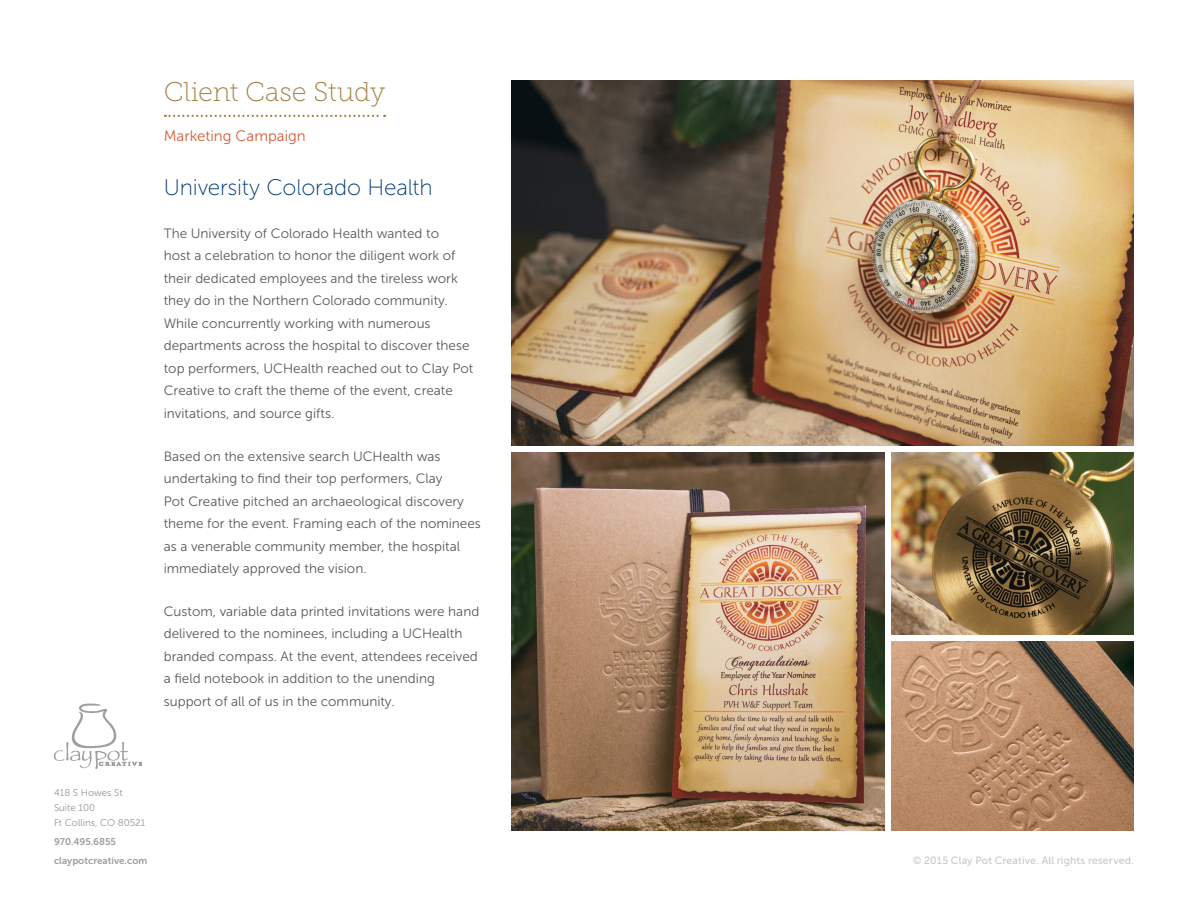
<style>
.page{position:relative;width:1188px;height:918px;background:#fff}
.page>*{position:absolute;margin:0;border:0;box-sizing:border-box;transform-origin:0 0}
.t1{font:27px "Museo Slab 100";letter-spacing:-.005em;color:#a28448}
.t2{font:22.5px "Museo Sans 100";letter-spacing:-.005em;color:#003974}
.t3{font:15px "Museo Sans 300";color:#d05d38}
.t4{font:13.5px/22.5px "Museo Sans 300";color:#58595b}
.t5{font:10.5px "Museo Sans 500";letter-spacing:.01em;color:#c7c8ca}
.t6{font:9.75px/15px "Museo Sans 300";color:#939598}
.t7{font:9.75px/19.2px "Museo Sans 700";color:#9d9fa2}
</style>
<div class="page">
<svg style="left:54px;top:704px;width:88px;height:65px"></svg>
<svg style="left:165px;top:115px;width:220px;height:2px"></svg>
<img style="left:512px;top:81px;width:622px;height:365px">
<img style="left:892px;top:452px;width:242px;height:183px">
<img style="left:892px;top:642px;width:242px;height:189px">
<img style="left:512px;top:452px;width:372px;height:379px">
<h1 class="t1" style="left:164px;top:77px;width:223px">Client Case Study</h1>
<p class="t3" style="left:164px;top:128px;width:144px">Marketing Campaign</p>
<h2 class="t2" style="left:164px;top:175px;width:270px">University Colorado Health</h2>
<p class="t4" style="left:164px;top:222px;width:311px">The University of Colorado Health wanted to<br>host a celebration to honor the diligent work of their dedicated employees and the tireless work they do in the Northern Colorado community.<br>While concurrently working with numerous departments across the hospital to discover these top performers, UCHealth reached out to Clay Pot Creative to craft the theme of the event, create invitations, and source gifts.</p>
<p class="t4" style="left:164px;top:445px;width:319px">Based on the extensive search UCHealth was undertaking to find their top performers, Clay<br>Pot Creative pitched an archaeological discovery theme for the event. Framing each of the nominees as a venerable community member, the hospital immediately approved the vision.</p>
<p class="t4" style="left:164px;top:600px;width:317px">Custom, variable data printed invitations were hand delivered to the nominees, including a UCHealth branded compass. At the event, attendees received a field notebook in addition to the unending support of all of us in the community.</p>
<p class="t6" style="left:54px;top:785px;width:93px">418 S Howes St<br>Suite 100<br>Ft Collins, CO 80521</p>
<p class="t7" style="left:54px;top:832px;width:95px">970.495.6855 claypotcreative.com</p>
<p class="t5" style="left:913px;top:855px;width:223px">© 2015 Clay Pot Creative. All rights reserved.</p>
</div>
